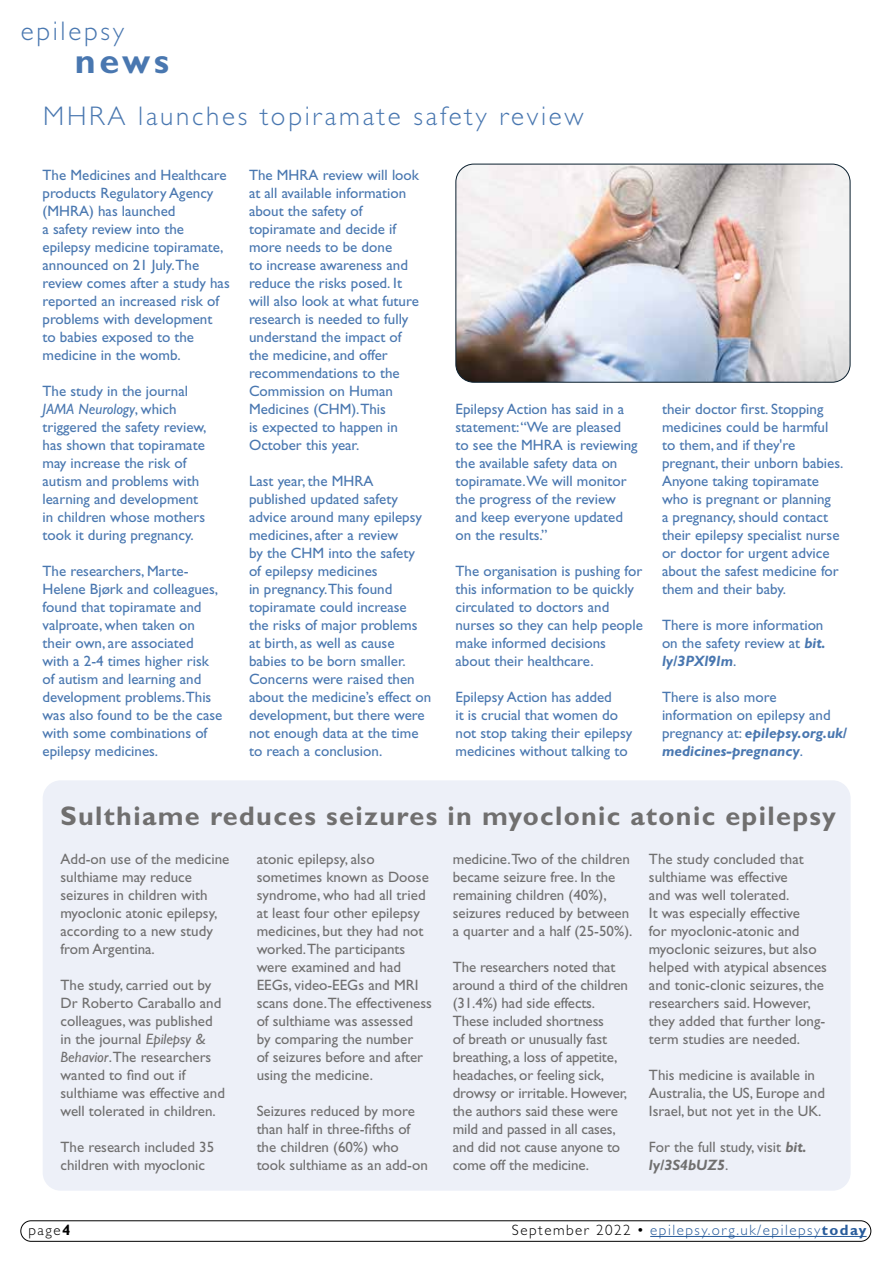
<style>
.page{position:relative;width:893px;height:1263px;background:#fff}
.page>*{position:absolute;margin:0;border:0;box-sizing:border-box;transform-origin:0 0}
.t1{font:700 36px "Gill Sans Std";color:#4977b0}
.t2{font:700 27px "Gill Sans Std";letter-spacing:.05em;color:#706f6f}
.t3{font:300 27px "Gill Sans Std";letter-spacing:.1em;color:#4977b0}
.t4{font:15px/18px "Gill Sans Std";color:#4977b0}
.t5{font:15px/18px "Gill Sans Std";color:#706f6f}
.t6{font:300 15px "Gill Sans Std";letter-spacing:.1em;color:#275b9b}
.t7{font:300 15px "Gill Sans Std";color:#000}
.s1{font-style:italic}
.s2{font-weight:700;font-style:italic}
.s3{font-weight:700}
.s4{color:#000}
.s5{font-weight:400;color:#000}
</style>
<div class="page">
<img style="left:457px;top:164px;width:393px;height:218px">
<div style="left:455px;top:164px;width:395px;height:219px;border:1px solid #0b202f;border-radius:18px"></div>
<div style="left:21px;top:1221px;width:850px;height:20px;border:1px solid #000;border-radius:10px"></div>
<hr style="left:650px;top:1236px;width:217px;height:1px;background:#275b9b">
<div style="left:43px;top:780px;width:808px;height:411px;background:#edf0f8;border-radius:18px"></div>
<h2 class="t3" style="left:21px;top:15px;width:105px">epilepsy</h2>
<h1 class="t1" style="left:75px;top:39px;width:96px">news</h1>
<h2 class="t3" style="left:43px;top:100px;width:542px">MHRA launches topiramate safety review</h2>
<p class="t4" style="left:43px;top:166px;width:189px">The Medicines and Healthcare products Regulatory Agency (MHRA) has launched<br>a safety review into the epilepsy medicine topiramate, announced on 21 July.The review comes after a study has reported an increased risk of problems with development<br>to babies exposed to the medicine in the womb.</p>
<p class="t4" style="left:43px;top:382px;width:165px">The study in the journal<br><span class="s1">JAMA Neurology</span>, which triggered the safety review, has shown that topiramate may increase the risk of autism and problems with learning and development in children whose mothers took it during pregnancy.</p>
<p class="t4" style="left:43px;top:562px;width:181px">The researchers, Marte-<br>Helene Bjørk and colleagues, found that topiramate and valproate, when taken on their own, are associated with a 2-4 times higher risk of autism and learning and development problems.This was also found to be the case with some combinations of epilepsy medicines.</p>
<p class="t4" style="left:249px;top:166px;width:172px">The MHRA review will look at all available information about the safety of topiramate and decide if more needs to be done<br>to increase awareness and reduce the risks posed. It will also look at what future research is needed to fully understand the impact of the medicine, and offer recommendations to the<br>Commission on Human<br>Medicines (CHM).This<br>is expected to happen in<br>October this year.</p>
<p class="t4" style="left:249px;top:472px;width:184px">Last year, the MHRA published updated safety advice around many epilepsy medicines, after a review<br>by the CHM into the safety<br>of epilepsy medicines<br>in pregnancy.This found topiramate could increase<br>the risks of major problems at birth, as well as cause babies to be born smaller.<br>Concerns were raised then about the medicine’s effect on development, but there were not enough data at the time to reach a conclusion.</p>
<p class="t4" style="left:455px;top:400px;width:184px">Epilepsy Action has said in a statement: “We are pleased to see the MHRA is reviewing the available safety data on topiramate.We will monitor the progress of the review and keep everyone updated on the results.”</p>
<p class="t4" style="left:455px;top:562px;width:189px">The organisation is pushing for this information to be quickly circulated to doctors and nurses so they can help people make informed decisions about their healthcare.</p>
<p class="t4" style="left:455px;top:688px;width:178px">Epilepsy Action has added<br>it is crucial that women do not stop taking their epilepsy medicines without talking to</p>
<p class="t4" style="left:662px;top:400px;width:183px">their doctor first. Stopping medicines could be harmful to them, and if they're pregnant, their unborn babies.<br>Anyone taking topiramate who is pregnant or planning<br>a pregnancy, should contact their epilepsy specialist nurse or doctor for urgent advice about the safest medicine for them and their baby.</p>
<p class="t4" style="left:662px;top:616px;width:165px">There is more information on the safety review at <span class="s2">bit. ly/3PXl9Im</span>.</p>
<p class="t4" style="left:662px;top:688px;width:187px">There is also more information on epilepsy and pregnancy at: <span class="s2">epilepsy.org.uk/ medicines-pregnancy</span>.</p>
<h2 class="t2" style="left:61px;top:800px;width:777px">Sulthiame reduces seizures in myoclonic atonic epilepsy</h2>
<p class="t5" style="left:61px;top:850px;width:170px">Add-on use of the medicine sulthiame may reduce seizures in children with myoclonic atonic epilepsy, according to a new study from Argentina.</p>
<p class="t5" style="left:61px;top:976px;width:166px">The study, carried out by<br>Dr Roberto Caraballo and colleagues, was published in the journal <span class="s1">Epilepsy &amp;<br>Behavior</span>.The researchers wanted to find out if sulthiame was effective and well tolerated in children.</p>
<p class="t5" style="left:61px;top:1138px;width:155px">The research included 35 children with myoclonic</p>
<p class="t5" style="left:257px;top:850px;width:177px">atonic epilepsy, also sometimes known as Doose syndrome, who had all tried at least four other epilepsy medicines, but they had not worked.The participants were examined and had<br>EEGs, video-EEGs and MRI scans done.The effectiveness of sulthiame was assessed<br>by comparing the number<br>of seizures before and after using the medicine.</p>
<p class="t5" style="left:257px;top:1102px;width:173px">Seizures reduced by more than half in three-fifths of the children (60%) who took sulthiame as an add-on</p>
<p class="t5" style="left:453px;top:850px;width:181px">medicine.Two of the children became seizure free. In the remaining children (40%), seizures reduced by between a quarter and a half (25-50%).</p>
<p class="t5" style="left:453px;top:958px;width:177px">The researchers noted that around a third of the children (31.4%) had side effects.<br>These included shortness<br>of breath or unusually fast breathing, a loss of appetite, headaches, or feeling sick, drowsy or irritable. However, the authors said these were mild and passed in all cases, and did not cause anyone to come off the medicine.</p>
<p class="t5" style="left:649px;top:850px;width:180px">The study concluded that sulthiame was effective<br>and was well tolerated.<br>It was especially effective<br>for myoclonic-atonic and myoclonic seizures, but also helped with atypical absences and tonic-clonic seizures, the researchers said. However, they added that further long&shy;term studies are needed.</p>
<p class="t5" style="left:649px;top:1066px;width:178px">This medicine is available in<br>Australia, the US, Europe and<br>Israel, but not yet in the UK.</p>
<p class="t5" style="left:649px;top:1138px;width:159px">For the full study, visit <span class="s2">bit. ly/3S4bUZ5</span>.</p>
<p class="t7" style="left:28px;top:1221px;width:43px">page<span class="s3">4</span></p>
<p class="t6" style="left:512px;top:1221px;width:356px"><span class="s4">September 2022</span> <span class="s5">•</span> epilepsy.org.uk/epilepsy<span class="s3">today</span></p>
</div>
